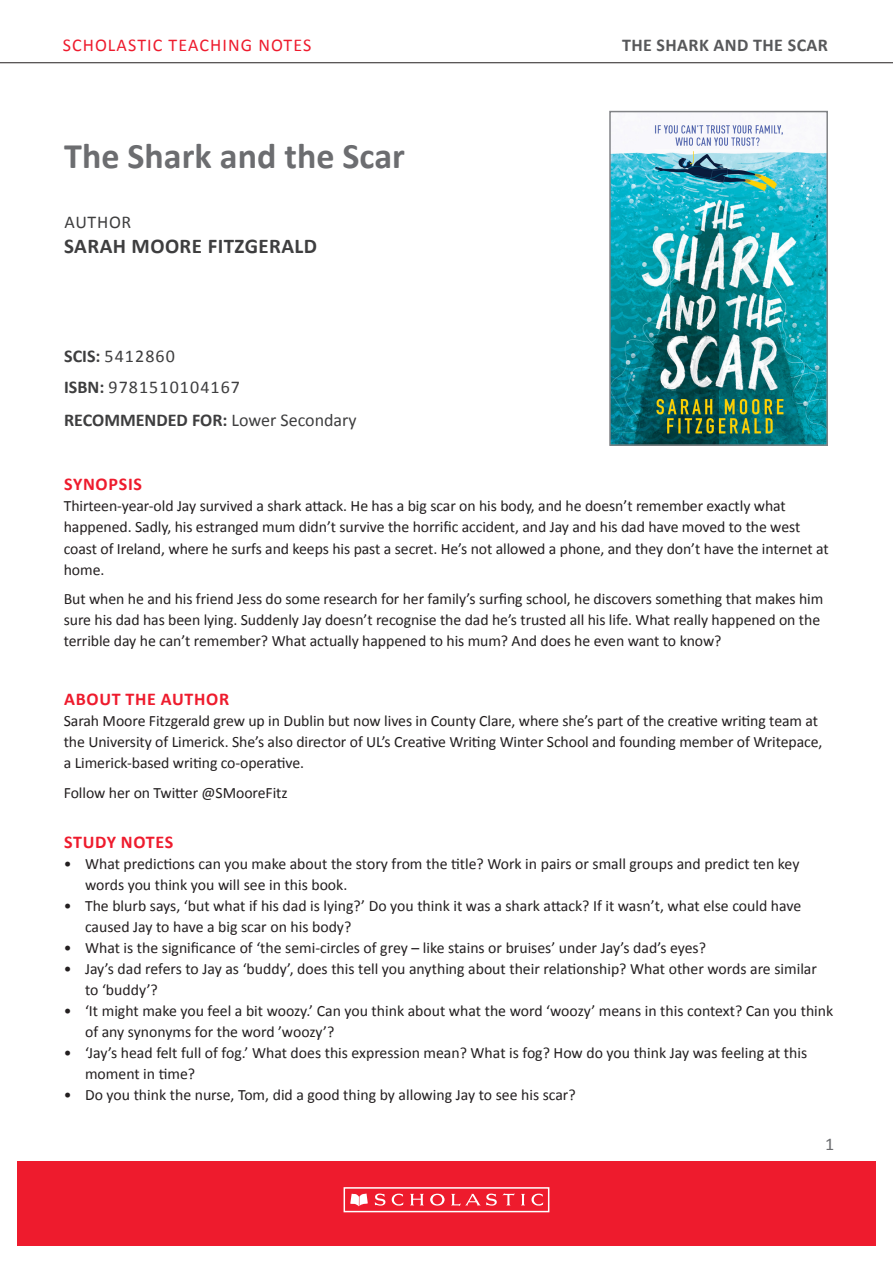
<style>
.page{position:relative;width:893px;height:1263px;background:#fff}
.page>*{position:absolute;margin:0;border:0;box-sizing:border-box;transform-origin:0 0}
.t1{font:700 36px "Calibri";color:#6c6d70}
.t2{font:700 21px "Calibri";letter-spacing:.02em;color:#3e3e3f}
.t3{font:18px "Calibri";letter-spacing:.06em;color:#3e3e3f}
.SUB_HEAD_1{font:700 18px "Calibri";letter-spacing:.04em;color:#ee1b2d}
.t4{font:700 18px "Calibri";color:#3e3e3f}
.t5{font:18px "Calibri";letter-spacing:.06em;color:#ee1b2d}
.t6{font:700 18px "Calibri";letter-spacing:.02em;color:#57585a}
.t7{font:18px "Calibri";color:#6c6d70}
.Body_Copy__Para_spac{font:15.75px/21px "Calibri";letter-spacing:-.005em;color:#231f20}
.s1{font-weight:700}
.s2{font-weight:400}
</style>
<div class="page">
<hr style="left:0;top:62px;width:893px;height:1px;background:#231f20">
<div style="left:17px;top:1161px;width:859px;height:85px;background:#ee1b2d"></div>
<div style="left:344px;top:1187px;width:205px;height:25px;border:2px solid #fff"></div>
<svg style="left:350px;top:1193px;width:18px;height:13px"></svg>
<svg style="left:375px;top:1193px;width:28px;height:13px"></svg>
<svg style="left:410px;top:1194px;width:14px;height:11px"></svg>
<svg style="left:521px;top:1194px;width:4px;height:11px"></svg>
<svg style="left:531px;top:1193px;width:12px;height:13px"></svg>
<svg style="left:430px;top:1194px;width:15px;height:11px"></svg>
<svg style="left:451px;top:1193px;width:64px;height:13px"></svg>
<img style="left:612px;top:125px;width:213px;height:318px">
<div style="left:609px;top:111px;width:219px;height:335px;border:2px solid #808285"></div>
<p class="t5" style="left:63px;top:32px;width:250px">SCHOLASTIC TEACHING NOTES</p>
<p class="t6" style="left:622px;top:32px;width:207px">THE SHARK AND THE SCAR</p>
<p class="t1" style="left:64px;top:130px;width:342px">The Shark and the Scar</p>
<p class="t3" style="left:65px;top:209px;width:68px">AUTHOR</p>
<p class="t2" style="left:64px;top:231px;width:254px">SARAH MOORE FITZGERALD</p>
<p class="t3" style="left:64px;top:344px;width:112px"><span class="s1">SCIS:</span> 5412860</p>
<p class="t3" style="left:64px;top:374px;width:177px"><span class="s1">ISBN:</span> 9781510104167</p>
<p class="t4" style="left:64px;top:407px;width:294px">RECOMMENDED FOR: <span class="s2">Lower Secondary</span></p>
<p class="SUB_HEAD_1" style="left:64px;top:472px;width:79px">SYNOPSIS</p>
<p class="Body_Copy__Para_spac" style="left:64px;top:495px;width:767px">Thirteen-year-old Jay survived a shark attack. He has a big scar on his body, and he doesn’t remember exactly what happened. Sadly, his estranged mum didn’t survive the horrific accident, and Jay and his dad have moved to the west coast of Ireland, where he surfs and keeps his past a secret. He’s not allowed a phone, and they don’t have the internet at home.</p>
<p class="Body_Copy__Para_spac" style="left:64px;top:588px;width:761px">But when he and his friend Jess do some research for her family’s surfing school, he discovers something that makes him sure his dad has been lying. Suddenly Jay doesn’t recognise the dad he’s trusted all his life. What really happened on the terrible day he can’t remember? What actually happened to his mum? And does he even want to know?</p>
<p class="SUB_HEAD_1" style="left:64px;top:686px;width:167px">ABOUT THE AUTHOR</p>
<p class="Body_Copy__Para_spac" style="left:64px;top:710px;width:760px">Sarah Moore Fitzgerald grew up in Dublin but now lives in County Clare, where she’s part of the creative writing team at the University of Limerick. She’s also director of UL’s Creative Writing Winter School and founding member of Writepace, a Limerick-based writing co-operative.</p>
<p class="Body_Copy__Para_spac" style="left:64px;top:781px;width:225px">Follow her on Twitter @SMooreFitz</p>
<p class="SUB_HEAD_1" style="left:64px;top:829px;width:111px">STUDY NOTES</p>
<p class="Body_Copy__Para_spac" style="left:85px;top:853px;width:716px;text-indent:-21px">• What predictions can you make about the story from the title? Work in pairs or small groups and predict ten key words you think you will see in this book.</p>
<p class="Body_Copy__Para_spac" style="left:85px;top:895px;width:718px;text-indent:-21px">• The blurb says, ‘but what if his dad is lying?’ Do you think it was a shark attack? If it wasn’t, what else could have caused Jay to have a big scar on his body?</p>
<p class="Body_Copy__Para_spac" style="left:64px;top:937px;width:644px">• What is the significance of ‘the semi-circles of grey – like stains or bruises’ under Jay’s dad’s eyes?</p>
<p class="Body_Copy__Para_spac" style="left:85px;top:958px;width:733px;text-indent:-21px">• Jay’s dad refers to Jay as ‘buddy’, does this tell you anything about their relationship? What other words are similar to ‘buddy’?</p>
<p class="Body_Copy__Para_spac" style="left:85px;top:1000px;width:750px;text-indent:-21px">• ‘It might make you feel a bit woozy.’ Can you think about what the word ‘woozy’ means in this context? Can you think of any synonyms for the word ’woozy’?</p>
<p class="Body_Copy__Para_spac" style="left:85px;top:1042px;width:724px;text-indent:-21px">• ‘Jay’s head felt full of fog.’ What does this expression mean? What is fog? How do you think Jay was feeling at this moment in time?</p>
<p class="Body_Copy__Para_spac" style="left:64px;top:1084px;width:513px">• Do you think the nurse, Tom, did a good thing by allowing Jay to see his scar?</p>
<p class="t7" style="left:825px;top:1131px;width:11px">1</p>
</div>
